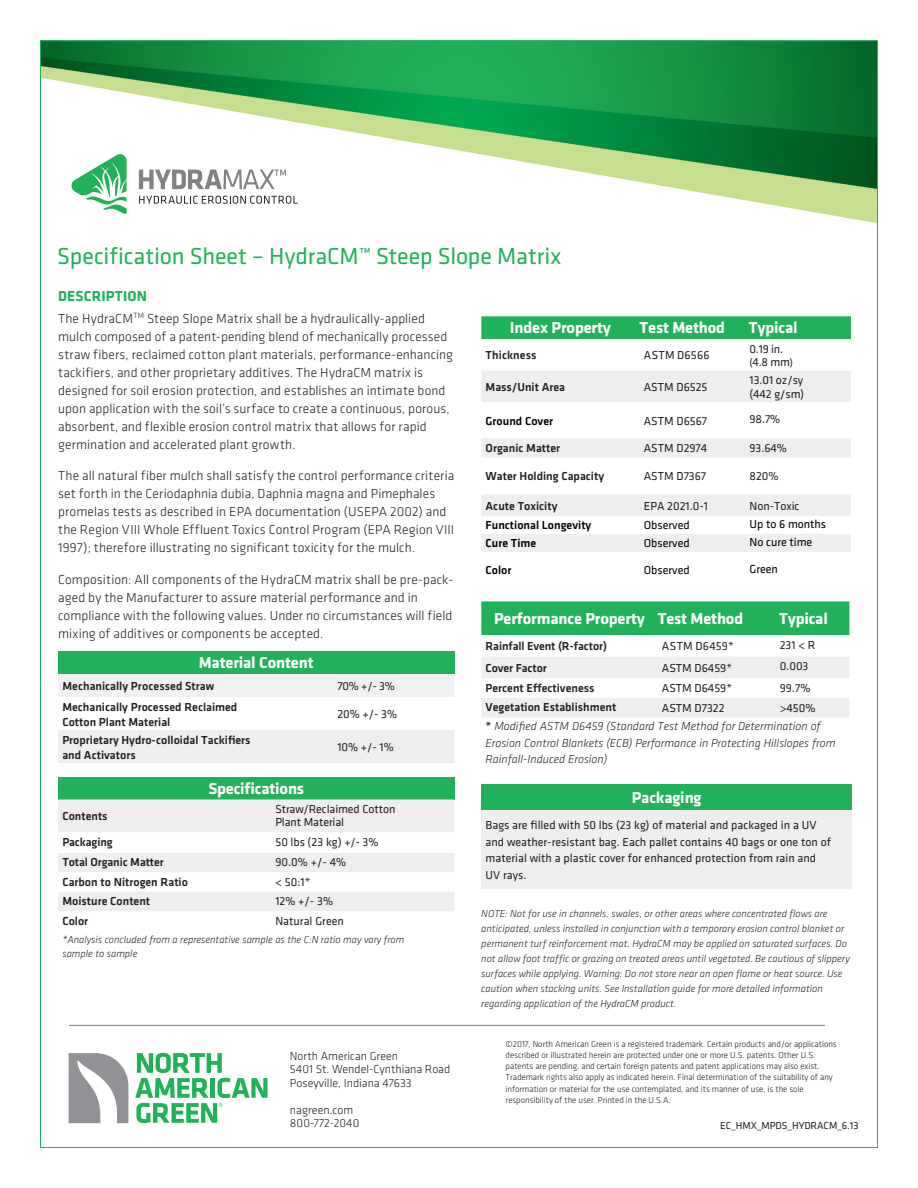
<style>
.page{position:relative;width:918px;height:1188px;background:#fff}
.page>*{position:absolute;margin:0;border:0;box-sizing:border-box;transform-origin:0 0}
.t1{font:24px "Klavika";letter-spacing:-.005em;color:#21b259}
.t2{font:700 16.5px "Klavika";letter-spacing:-.01em;color:#fff}
.t3{font:700 15px "Klavika";letter-spacing:.01em;color:#21b259}
.t4{font:300 13.5px/18px "Klavika";letter-spacing:.01em;color:#231f20}
.t5{font:12px/13.5px "Klavika";color:#231f20}
.t6{font:500 12px/15px "Klavika";color:#231f20}
.t7{font:italic 300 12px/18.1px "Klavika";color:#231f20}
.t8{font:300 12px/13.5px "Klavika";color:#231f20}
.t9{font:12px "Klavika";color:#000}
.t10{font:500 12px "Klavika";color:#000}
.t11{font:12px "Klavika";letter-spacing:.02em;color:#231f20}
.t12{font:italic 300 10.5px/15px "Klavika";color:#231f20}
.t13{font:10.5px "Klavika";letter-spacing:-.005em;color:#231f20}
.t14{font:300 9px/11.2px "Klavika";letter-spacing:-.005em;color:#231f20}
.s1{font-size:10.5px}
.s2{font-weight:400;font-style:normal}
.s3{font-weight:500;font-style:normal}
</style>
<div class="page">
<img style="left:42px;top:42px;width:834px;height:181px">
<svg style="left:72px;top:154px;width:57px;height:60px"></svg>
<svg style="left:139px;top:196px;width:159px;height:8px"></svg>
<svg style="left:139px;top:170px;width:147px;height:19px"></svg>
<div style="left:58px;top:651px;width:396px;height:23px;background:#21b259"></div>
<svg style="left:58px;top:674px;width:396px;height:89px"></svg>
<div style="left:58px;top:777px;width:396px;height:22px;background:#21b259"></div>
<div style="left:58px;top:799px;width:396px;height:33px;background:#eeeeef"></div>
<div style="left:58px;top:853px;width:396px;height:19px;background:#eeeeef"></div>
<div style="left:58px;top:892px;width:396px;height:19px;background:#eeeeef"></div>
<div style="left:481px;top:316px;width:370px;height:23px;background:#21b259"></div>
<svg style="left:481px;top:371px;width:370px;height:181px;fill:#f5f5f5"></svg>
<div style="left:481px;top:601px;width:368px;height:34px;background:#21b259"></div>
<div style="left:481px;top:657px;width:368px;height:21px;background:#eeeeef"></div>
<div style="left:481px;top:698px;width:368px;height:19px;background:#eeeeef"></div>
<div style="left:481px;top:784px;width:371px;height:27px;background:#21b259"></div>
<div style="left:481px;top:811px;width:371px;height:78px;background:#eeeeef"></div>
<svg style="left:135px;top:1053px;width:133px;height:70px"></svg>
<svg style="left:69px;top:1053px;width:59px;height:70px"></svg>
<hr style="left:69px;top:1025px;width:756px;height:1px;background:#808285">
<h1 class="t1" style="left:57px;top:241px;width:505px">Specification Sheet – HydraCM™ Steep Slope Matrix</h1>
<p class="t3" style="left:58px;top:285px;width:90px">DESCRIPTION</p>
<p class="t4" style="left:58px;top:309px;width:397px">The HydraCM<sup>TM</sup> Steep Slope Matrix shall be a hydraulically-applied mulch composed of a patent-pending blend of mechanically processed straw fibers, reclaimed cotton plant materials, performance-enhancing tackifiers, and other proprietary additives. The HydraCM matrix is designed for soil erosion protection, and establishes an intimate bond upon application with the soil’s surface to create a continuous, porous, absorbent, and flexible erosion control matrix that allows for rapid germination and accelerated plant growth.</p>
<p class="t4" style="left:58px;top:467px;width:398px">The all natural fiber mulch shall satisfy the control performance criteria set forth in the Ceriodaphnia dubia, Daphnia magna and Pimephales promelas tests as described in EPA documentation (USEPA 2002) and the Region VIII Whole Effluent Toxics Control Program (EPA Region VIII 1997); therefore illustrating no significant toxicity for the mulch.</p>
<p class="t4" style="left:58px;top:570px;width:397px">Composition: All components of the HydraCM matrix shall be pre-pack&shy;aged by the Manufacturer to assure material performance and in compliance with the following values. Under no circumstances will field mixing of additives or components be accepted.</p>
<p class="t2" style="left:199px;top:651px;width:116px">Material Content</p>
<p class="t6" style="left:62px;top:678px;width:153px">Mechanically Processed Straw</p>
<p class="t5" style="left:337px;top:679px;width:59px">70% +/- 3%</p>
<p class="t6" style="left:62px;top:699px;width:176px">Mechanically Processed Reclaimed<br>Cotton Plant Material</p>
<p class="t5" style="left:337px;top:707px;width:61px">20% +/- 3%</p>
<p class="t6" style="left:62px;top:732px;width:190px">Proprietary Hydro-colloidal Tackifiers and Activators</p>
<p class="t5" style="left:337px;top:740px;width:58px">10% +/- 1%</p>
<p class="t2" style="left:208px;top:776px;width:97px">Specifications</p>
<p class="t6" style="left:62px;top:808px;width:47px">Contents</p>
<p class="t5" style="left:275px;top:802px;width:122px">Straw/Reclaimed Cotton<br>Plant Material</p>
<p class="t6" style="left:62px;top:835px;width:52px">Packaging</p>
<p class="t5" style="left:275px;top:835px;width:105px">50 lbs (23 kg) +/- 3%</p>
<p class="t6" style="left:62px;top:855px;width:103px">Total Organic Matter</p>
<p class="t5" style="left:275px;top:855px;width:72px">90.0% +/- 4%</p>
<p class="t6" style="left:62px;top:874px;width:127px">Carbon to Nitrogen Ratio</p>
<p class="t5" style="left:275px;top:875px;width:37px">&lt; 50:1*</p>
<p class="t6" style="left:62px;top:894px;width:89px">Moisture Content</p>
<p class="t5" style="left:275px;top:894px;width:59px">12% +/- 3%</p>
<p class="t6" style="left:62px;top:913px;width:27px">Color</p>
<p class="t5" style="left:275px;top:914px;width:70px">Natural Green</p>
<p class="t12" style="left:62px;top:933px;width:343px;line-height:13.5px">*Analysis concluded from a representative sample as the C:N ratio may vary from sample to sample</p>
<p class="t8" style="left:290px;top:1049px;width:162px">North American Green<br>5401 St. Wendel-Cynthiana Road<br>Poseyville, Indiana 47633</p>
<p class="t8" style="left:290px;top:1103px;width:71px">nagreen.com<br>800-772-2040</p>
<p class="t2" style="left:510px;top:316px;width:103px">Index Property</p>
<p class="t2" style="left:640px;top:316px;width:87px">Test Method</p>
<p class="t2" style="left:749px;top:316px;width:50px">Typical</p>
<p class="t6" style="left:486px;top:348px;width:52px">Thickness</p>
<p class="t5" style="left:644px;top:348px;width:67px">ASTM D6566</p>
<p class="t5" style="left:750px;top:342px;width:45px">0.19 in. <span class="s1">(</span>4.8 mm<span class="s1">)</span></p>
<p class="t6" style="left:486px;top:379px;width:81px">Mass/Unit Area</p>
<p class="t5" style="left:644px;top:380px;width:65px">ASTM D6525</p>
<p class="t5" style="left:750px;top:373px;width:56px">13.01 oz/sy (442 g/sm)</p>
<p class="t10" style="left:486px;top:413px;width:69px">Ground Cover</p>
<p class="t5" style="left:644px;top:414px;width:65px">ASTM D6567</p>
<p class="t5" style="left:750px;top:412px;width:32px">98.7%</p>
<p class="t6" style="left:486px;top:441px;width:76px">Organic Matter</p>
<p class="t5" style="left:644px;top:441px;width:65px">ASTM D2974</p>
<p class="t5" style="left:750px;top:441px;width:39px">93.64%</p>
<p class="t6" style="left:486px;top:469px;width:120px">Water Holding Capacity</p>
<p class="t5" style="left:644px;top:469px;width:64px">ASTM D7367</p>
<p class="t5" style="left:750px;top:469px;width:30px">820%</p>
<p class="t6" style="left:486px;top:498px;width:73px">Acute Toxicity</p>
<p class="t5" style="left:644px;top:499px;width:66px">EPA 2021.0-1</p>
<p class="t5" style="left:750px;top:499px;width:51px">Non-Toxic</p>
<p class="t10" style="left:486px;top:517px;width:107px">Functional Longevity</p>
<p class="t9" style="left:644px;top:518px;width:47px">Observed</p>
<p class="t9" style="left:750px;top:516px;width:78px">Up to 6 months</p>
<p class="t10" style="left:486px;top:535px;width:52px">Cure Time</p>
<p class="t9" style="left:644px;top:536px;width:47px">Observed</p>
<p class="t9" style="left:750px;top:534px;width:64px">No cure time</p>
<p class="t10" style="left:486px;top:562px;width:27px">Color</p>
<p class="t9" style="left:644px;top:563px;width:47px">Observed</p>
<p class="t9" style="left:750px;top:561px;width:30px">Green</p>
<p class="t2" style="left:494px;top:606px;width:251px">Performance Property Test Method</p>
<p class="t2" style="left:779px;top:606px;width:50px">Typical</p>
<p class="t6" style="left:486px;top:639px;width:123px">Rainfall Event (R-factor)</p>
<p class="t11" style="left:662px;top:639px;width:73px">ASTM D6459*</p>
<p class="t5" style="left:780px;top:638px;width:37px">231 &lt; R</p>
<p class="t6" style="left:486px;top:660px;width:63px">Cover Factor</p>
<p class="t5" style="left:662px;top:661px;width:72px">ASTM D6459*</p>
<p class="t5" style="left:780px;top:659px;width:30px">0.003</p>
<p class="t6" style="left:486px;top:681px;width:111px">Percent Effectiveness</p>
<p class="t5" style="left:662px;top:681px;width:72px">ASTM D6459*</p>
<p class="t5" style="left:780px;top:681px;width:32px">99.7%</p>
<p class="t6" style="left:486px;top:699px;width:132px">Vegetation Establishment</p>
<p class="t5" style="left:662px;top:701px;width:64px">ASTM D7322</p>
<p class="t7" style="left:486px;top:699px;width:337px;text-indent:294px"><span class="s2">&gt;450% </span><span class="s3">*</span> Modified ASTM D6459 (Standard Test Method for Determination of</p>
<p class="t7" style="left:486px;top:734px;width:351px;line-height:16.5px">Erosion Control Blankets (ECB) Performance in Protecting Hillslopes from<br>Rainfall-Induced Erosion)</p>
<p class="t2" style="left:632px;top:786px;width:71px">Packaging</p>
<p class="t5" style="left:486px;top:817px;width:347px;line-height:16.5px">Bags are filled with 50 lbs (23 kg) of material and packaged in a UV and weather-resistant bag. Each pallet contains 40 bags or one ton of material with a plastic cover for enhanced protection from rain and UV rays.</p>
<p class="t12" style="left:481px;top:906px;width:370px">NOTE: Not for use in channels, swales, or other areas where concentrated flows are anticipated, unless installed in conjunction with a temporary erosion control blanket or permanent turf reinforcement mat. HydraCM may be applied on saturated surfaces. Do not allow foot traffic or grazing on treated areas until vegetated. Be cautious of slippery surfaces while applying. Warning: Do not store near an open flame or heat source. Use caution when stacking units. See Installation guide for more detailed information regarding application of the HydraCM product.</p>
<p class="t14" style="left:506px;top:1038px;width:333px">©2017, North American Green is a registered trademark. Certain products and/or applications described or illustrated herein are protected under one or more U.S. patents. Other U.S. patents are pending, and certain foreign patents and patent applications may also exist.<br>Trademark rights also apply as indicated herein. Final determination of the suitability of any information or material for the use contemplated, and its manner of use, is the sole responsibility of the user. Printed in the U.S.A.</p>
<p class="t13" style="left:720px;top:1119px;width:140px">EC_HMX_MPDS_HYDRACM_6.13</p>
</div>
